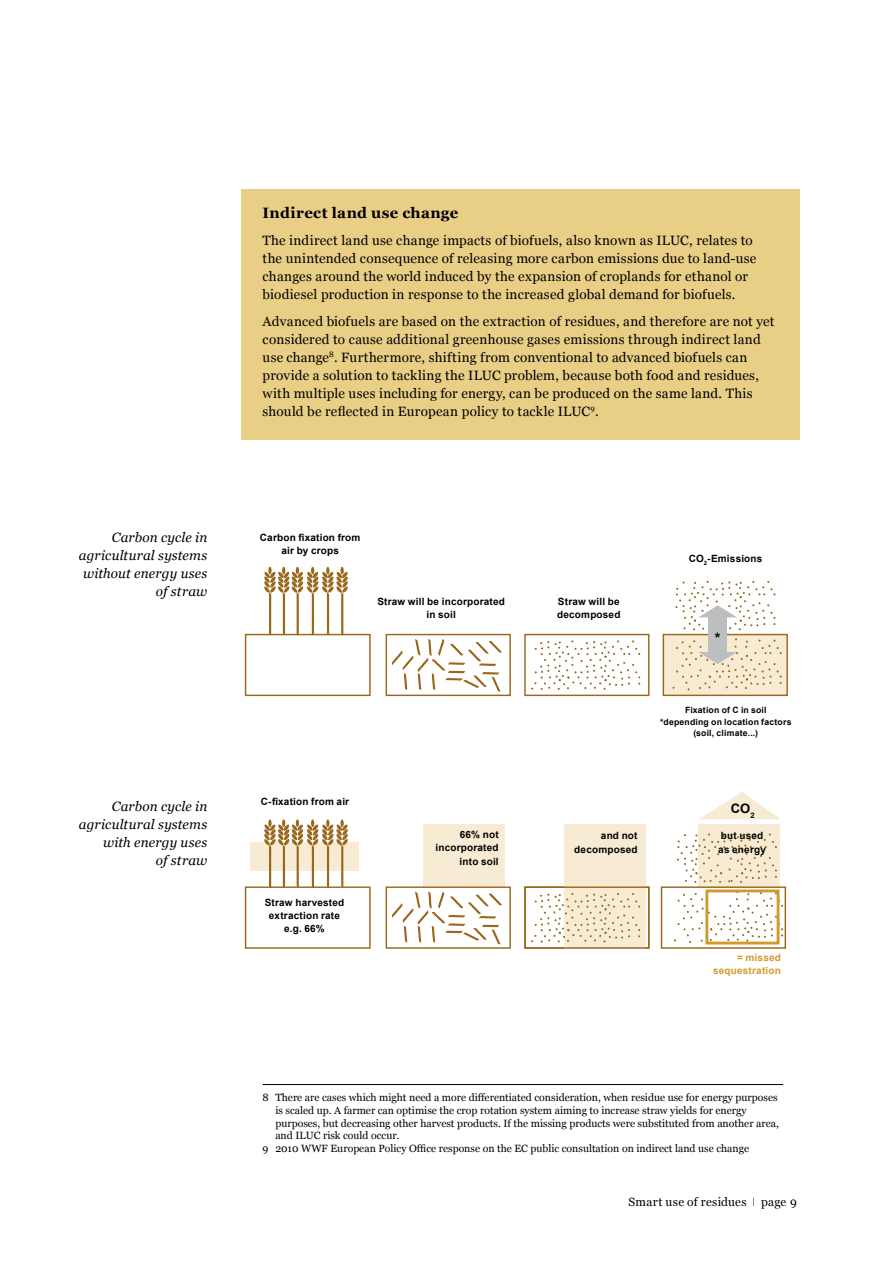
<style>
.page{position:relative;width:893px;height:1263px;background:#fff}
.page>*{position:absolute;margin:0;border:0;box-sizing:border-box;transform-origin:0 0}
.t1{font:700 15px "Georgia";letter-spacing:.02em;color:#000}
.t2{font:700 14.4px "Arial";color:#000}
.t3{font:13.5px/18px "Georgia";letter-spacing:.02em;color:#000}
.t4{font:italic 13.5px/18px "Georgia";letter-spacing:.01em;color:#000;text-align:right}
.t5{font:700 13.05px "Arial";color:#000}
.t6{font:12px "Georgia";letter-spacing:.02em;color:#000}
.t7{font:10.5px "Georgia";color:#000}
.t8{font:700 10.05px/13.4px "Arial";letter-spacing:.02em;color:#000;text-align:center}
.t9{font:700 10.05px/13.4px "Arial";letter-spacing:.02em;color:#d09b2c;text-align:right}
.t10{font:700 8.7px/11.6px "Arial";letter-spacing:.02em;color:#000;text-align:center}
.s1{font-family:"Helvetica Neue";font-weight:100}
</style>
<div class="page">
<div style="left:424px;top:824px;width:81px;height:125px;background:#f7ecd3"></div>
<div style="left:564px;top:824px;width:81px;height:125px;background:#f7ecd3"></div>
<div style="left:699px;top:824px;width:81px;height:125px;background:#f7ecd3"></div>
<div style="left:250px;top:842px;width:109px;height:29px;background:#f7ecd3"></div>
<div style="left:386px;top:634px;width:125px;height:62px;background:#fff;border:1px solid #9a681c"></div>
<div style="left:386px;top:886px;width:125px;height:63px;background:#fff;border:1px solid #9a681c"></div>
<div style="left:524px;top:634px;width:125px;height:62px;background:#fff;border:1px solid #9a681c"></div>
<div style="left:661px;top:886px;width:125px;height:63px;background:#fff;border:1px solid #9a681c"></div>
<div style="left:663px;top:634px;width:125px;height:62px;background:#f7ecd3;border:1px solid #9a681c"></div>
<div style="left:245px;top:634px;width:126px;height:62px;background:#fff;border:1px solid #9a681c"></div>
<svg style="left:264px;top:567px;width:84px;height:68px"></svg>
<div style="left:245px;top:886px;width:126px;height:63px;background:#fff;border:1px solid #9a681c"></div>
<svg style="left:264px;top:819px;width:84px;height:69px"></svg>
<svg style="left:392px;top:639px;width:110px;height:53px"></svg>
<svg style="left:392px;top:891px;width:110px;height:53px"></svg>
<svg style="left:531px;top:640px;width:109px;height:50px"></svg>
<svg style="left:531px;top:893px;width:109px;height:50px"></svg>
<svg style="left:674px;top:891px;width:109px;height:52px"></svg>
<svg style="left:677px;top:833px;width:100px;height:50px"></svg>
<svg style="left:675px;top:581px;width:100px;height:49px"></svg>
<svg style="left:673px;top:638px;width:109px;height:52px"></svg>
<div style="left:708px;top:617px;width:19px;height:36px;background:#bcbec0"></div>
<div style="left:705px;top:889px;width:74px;height:55px;border:3px solid #d09b2c"></div>
<svg style="left:700px;top:792px;width:80px;height:27px"></svg>
<div style="left:524px;top:886px;width:125px;height:63px;border:1px solid #9a681c"></div>
<div style="left:241px;top:189px;width:558px;height:251px;background:#e9ce86"></div>
<hr style="left:263px;top:1084px;width:520px;height:1px;background:#000">
<p class="t4" style="left:79px;top:528px;width:130px">Carbon cycle in agricultural systems without energy uses of straw</p>
<p class="t4" style="left:79px;top:797px;width:130px">Carbon cycle in agricultural systems with energy uses<br>of straw</p>
<p class="t1" style="left:263px;top:204px;width:197px">Indirect land use change</p>
<p class="t3" style="left:263px;top:231px;width:495px">The indirect land use change impacts of biofuels, also known as ILUC, relates to the unintended consequence of releasing more carbon emissions due to land-use changes around the world induced by the expansion of croplands for ethanol or biodiesel production in response to the increased global demand for biofuels.</p>
<p class="t3" style="left:263px;top:312px;width:514px">Advanced biofuels are based on the extraction of residues, and therefore are not yet considered to cause additional greenhouse gases emissions through indirect land use change<sup>8</sup>. Furthermore, shifting from conventional to advanced biofuels can provide a solution to tackling the ILUC problem, because both food and residues, with multiple uses including for energy, can be produced on the same land. This should be reflected in European policy to tackle ILUC<sup>9</sup>.</p>
<p class="t8" style="left:260px;top:531px;width:102px">Carbon fixation from air by crops</p>
<p class="t8" style="left:377px;top:595px;width:129px">Straw will be incorporated in soil</p>
<p class="t8" style="left:261px;top:795px;width:90px">C-fixation from air</p>
<p class="t8" style="left:265px;top:896px;width:81px">Straw harvested extraction rate e.g. 66%</p>
<p class="t8" style="left:435px;top:828px;width:65px;text-align:right">66% not incorporated into soil</p>
<p class="t8" style="left:557px;top:595px;width:65px;text-align:left">Straw will be decomposed</p>
<p class="t8" style="left:689px;top:552px;width:75px">CO<sub>2</sub>-Emissions</p>
<p class="t2" style="left:715px;top:629px;width:7px">*</p>
<p class="t10" style="left:660px;top:705px;width:133px">Fixation of C in soil *depending on location factors (soil, climate...)</p>
<p class="t8" style="left:574px;top:829px;width:65px;text-align:right">and not decomposed</p>
<p class="t5" style="left:731px;top:800px;width:25px">CO<sub>2</sub></p>
<p class="t8" style="left:718px;top:829px;width:49px;text-align:left">but used as energy</p>
<p class="t9" style="left:713px;top:951px;width:69px">= missed sequestration</p>
<p class="t7" style="left:263px;top:1092px;width:517px">8 There are cases which might need a more differentiated consideration, when residue use for energy purposes</p>
<p class="t7" style="left:275px;top:1104px;width:473px">is scaled up. A farmer can optimise the crop rotation system aiming to increase straw yields for energy</p>
<p class="t7" style="left:275px;top:1117px;width:505px">purposes, but decreasing other harvest products. If the missing products were substituted from another area,</p>
<p class="t7" style="left:275px;top:1129px;width:126px">and ILUC risk could occur.</p>
<p class="t7" style="left:263px;top:1142px;width:488px">9 2010 WWF European Policy Office response on the EC public consultation on indirect land use change</p>
<p class="t6" style="left:629px;top:1195px;width:170px">Smart use of residues <span class="s1">I</span> page 9</p>
</div>
